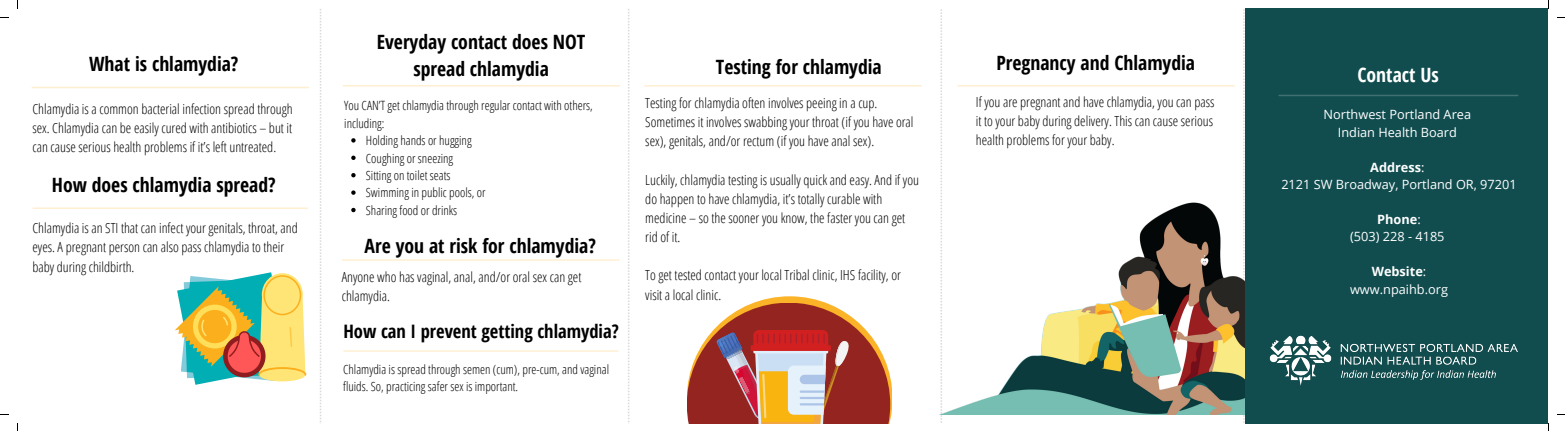
<style>
.page{position:relative;width:1565px;height:431px;background:#fff}
.page>*{position:absolute;margin:0;border:0;box-sizing:border-box;transform-origin:0 0}
.t1{font:700 19.7px/26.9px "Open Sans Condensed";color:#000;text-align:center}
.t2{font:700 19.7px "Open Sans Condensed";color:#fff}
.t3{font:700 18.5px "Open Sans Condensed";color:#000}
.t4{font:300 13.9px/19.1px "Open Sans Condensed";color:#000}
.t5{font:300 12.7px/17.4px "Open Sans Condensed";color:#000}
.t6{font:12.7px/17.4px "Open Sans";color:#fff;text-align:center}
.s1{font-weight:700}
</style>
<div class="page">
<svg style="left:320px;top:9px;width:1px;height:413px"></svg>
<svg style="left:628px;top:9px;width:1px;height:413px"></svg>
<svg style="left:940px;top:9px;width:1px;height:413px"></svg>
<svg style="left:1242px;top:9px;width:2px;height:413px"></svg>
<hr style="left:33px;top:207px;width:274px;height:1px;background:#fbaf1c">
<hr style="left:343px;top:85px;width:276px;height:1px;background:#fbaf1c">
<hr style="left:342px;top:259px;width:276px;height:1px;background:#fbaf1c">
<hr style="left:344px;top:349px;width:274px;height:2px;background:#fbaf1c">
<svg style="left:756px;top:296px;width:135px;height:125px"></svg>
<svg style="left:687px;top:302px;width:203px;height:120px;fill:#94241f"></svg>
<img style="left:940px;top:196px;width:305px;height:217px">
<svg style="left:351px;top:138px;width:4px;height:4px"></svg>
<svg style="left:351px;top:155px;width:4px;height:5px"></svg>
<svg style="left:351px;top:173px;width:4px;height:4px"></svg>
<svg style="left:351px;top:190px;width:4px;height:4px"></svg>
<svg style="left:351px;top:207px;width:4px;height:5px"></svg>
<svg style="left:715px;top:329px;width:138px;height:93px;background:#bc7262"></svg>
<svg style="left:175px;top:272px;width:131px;height:113px;background:#b9c186"></svg>
<hr style="left:32px;top:87px;width:276px;height:1px;background:#fbaf1c">
<hr style="left:645px;top:85px;width:276px;height:1px;background:#fbaf1c">
<hr style="left:957px;top:85px;width:276px;height:1px;background:#fbaf1c">
<div style="left:1245px;top:8px;width:302px;height:414px;background:#114d4f"></div>
<img style="left:1269px;top:335px;width:248px;height:51px">
<hr style="left:1278px;top:95px;width:239px;height:1px;background:#fff">
<h1 class="t1" style="left:89px;top:50px;width:151px">What is chlamydia?</h1>
<p class="t4" style="left:32px;top:98px;width:262px;text-align:justify">Chlamydia is a common bacterial infection spread through sex. Chlamydia can be easily cured with antibiotics – but it can cause serious health problems if it’s left untreated.</p>
<h1 class="t1" style="left:52px;top:171px;width:225px">How does chlamydia spread?</h1>
<p class="t4" style="left:32px;top:218px;width:267px">Chlamydia is an STI that can infect your genitals, throat, and eyes. A pregnant person can also pass chlamydia to their baby during childbirth.</p>
<h1 class="t1" style="left:377px;top:28px;width:210px">Everyday contact does NOT spread chlamydia</h1>
<h1 class="t1" style="left:996px;top:49px;width:200px">Pregnancy and Chlamydia</h1>
<p class="t4" style="left:975px;top:91px;width:240px">If you are pregnant and have chlamydia, you can pass it to your baby during delivery. This can cause serious</p>
<h1 class="t1" style="left:715px;top:53px;width:167px">Testing for chlamydia</h1>
<p class="t4" style="left:645px;top:93px;width:270px">Testing for chlamydia often involves peeing in a cup.<br>Sometimes it involves swabbing your throat (if you have oral sex), genitals, and/or rectum (if you have anal sex).</p>
<p class="t4" style="left:645px;top:169px;width:275px">Luckily, chlamydia testing is usually quick and easy. And if you do happen to have chlamydia, it’s totally curable with medicine – so the sooner you know, the faster you can get rid of it.</p>
<p class="t4" style="left:645px;top:265px;width:257px">To get tested contact your local Tribal clinic, IHS facility, or visit a local clinic.</p>
<p class="t5" style="left:344px;top:96px;width:250px">You CAN’T get chlamydia through regular contact with others, including:</p>
<p class="t5" style="left:366px;top:131px;width:107px">Holding hands or hugging</p>
<p class="t4" style="left:975px;top:130px;width:140px">health problems for your baby.</p>
<p class="t5" style="left:366px;top:149px;width:121px">Coughing or sneezing<br>Sitting on toilet seats<br>Swimming in public pools, or<br>Sharing food or drinks</p>
<h1 class="t1" style="left:364px;top:231px;width:233px">Are you at risk for chlamydia?</h1>
<p class="t4" style="left:341px;top:267px;width:241px">Anyone who has vaginal, anal, and/or oral sex can get chlamydia.</p>
<h2 class="t3" style="left:343px;top:317px;width:277px">How can I prevent getting chlamydia?</h2>
<p class="t5" style="left:343px;top:359px;width:267px">Chlamydia is spread through semen (cum), pre-cum, and vaginal fluids. So, practicing safer sex is important.</p>
<h1 class="t2" style="left:1357px;top:61px;width:83px">Contact Us</h1>
<p class="t6" style="left:1323px;top:106px;width:149px">Northwest Portland Area<br>Indian Health Board</p>
<p class="t6" style="left:1281px;top:158px;width:237px"><span class="s1">Address</span>:<br>2121 SW Broadway, Portland OR, 97201</p>
<p class="t6" style="left:1349px;top:210px;width:96px"><span class="s1">Phone</span>:<br>(503) 228 - 4185</p>
<p class="t6" style="left:1349px;top:262px;width:99px"><span class="s1">Website</span>: www.npaihb.org</p>
</div>
